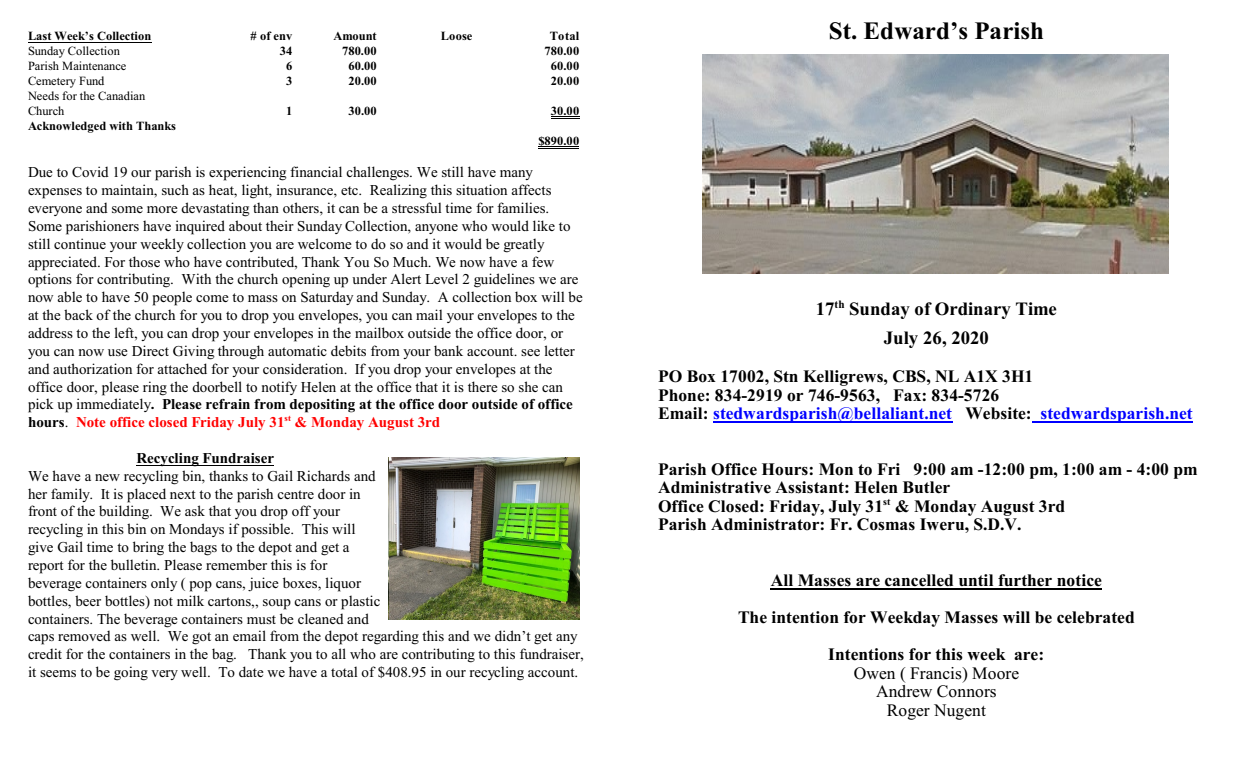
<style>
.page{position:relative;width:1260px;height:765px;background:#fff}
.page>*{position:absolute;margin:0;border:0;box-sizing:border-box;transform-origin:0 0}
.t1{font:700 25px "Times New Roman";color:#000}
.t2{font:700 18.75px/28.4px "Times New Roman";color:#000;text-align:center}
.t3{font:700 17.5px/18.5px "Times New Roman";color:#000}
.t4{font:17.5px/18.5px "Times New Roman";color:#000;text-align:center}
.t5{font:15px/17.9px "Times New Roman";color:#000}
.t6{font:700 15px "Times New Roman";color:#000}
.t7{font:700 12.5px/15px "Times New Roman";color:#000;text-align:right}
.t8{font:12.5px/15px "Times New Roman";color:#000}
.s1{font-weight:700}
.s2{font-weight:700;color:#f00}
.s3{color:#00f}
</style>
<div class="page">
<img style="left:388px;top:457px;width:191px;height:162px">
<hr style="left:28px;top:42px;width:123px;height:1px;background:#000">
<svg style="left:551px;top:116px;width:28px;height:3px"></svg>
<hr style="left:538px;top:146px;width:41px;height:1px;background:#000">
<hr style="left:538px;top:148px;width:41px;height:1px;background:#000">
<hr style="left:136px;top:465px;width:138px;height:1px;background:#000">
<img style="left:702px;top:54px;width:466px;height:220px">
<hr style="left:713px;top:422px;width:239px;height:1px;background:#00f">
<hr style="left:1032px;top:422px;width:161px;height:1px;background:#00f">
<hr style="left:771px;top:588px;width:331px;height:1px;background:#000">
<p class="t7" style="left:28px;top:30px;width:125px">Last Week’s Collection</p>
<p class="t8" style="left:28px;top:45px;width:119px">Sunday Collection<br>Parish Maintenance<br>Cemetery Fund<br>Needs for the Canadian<br>Church</p>
<p class="t7" style="left:28px;top:120px;width:150px">Acknowledged with Thanks</p>
<p class="t7" style="left:251px;top:30px;width:43px"># of env<br>34<br>6<br>3</p>
<p class="t7" style="left:286px;top:105px;width:8px">1</p>
<p class="t7" style="left:333px;top:30px;width:45px">Amount<br>780.00<br>60.00<br>20.00</p>
<p class="t7" style="left:348px;top:105px;width:30px">30.00</p>
<p class="t7" style="left:441px;top:30px;width:33px">Loose</p>
<p class="t7" style="left:545px;top:30px;width:36px;text-align:center">Total<br>780.00<br>60.00<br>20.00</p>
<p class="t7" style="left:551px;top:105px;width:30px">30.00</p>
<p class="t7" style="left:538px;top:135px;width:42px">$890.00</p>
<p class="t5" style="left:28px;top:165px;width:556px">Due to Covid 19 our parish is experiencing financial challenges. We still have many expenses to maintain, such as heat, light, insurance, etc. Realizing this situation affects everyone and some more devastating than others, it can be a stressful time for families.<br>Some parishioners have inquired about their Sunday Collection, anyone who would like to still continue your weekly collection you are welcome to do so and it would be greatly appreciated. For those who have contributed, Thank You So Much. We now have a few options for contributing. With the church opening up under Alert Level 2 guidelines we are now able to have 50 people come to mass on Saturday and Sunday. A collection box will be at the back of the church for you to drop you envelopes, you can mail your envelopes to the address to the left, you can drop your envelopes in the mailbox outside the office door, or you can now use Direct Giving through automatic debits from your bank account. see letter and authorization for attached for your consideration. If you drop your envelopes at the office door, please ring the doorbell to notify Helen at the office that it is there so she can pick up immediately<span class="s1">. Please refrain from depositing at the office door outside of office hours</span>. <span class="s2">Note office closed Friday July 31</span><sup>st</sup> <span class="s2">&amp; Monday August 3rd</span></p>
<p class="t6" style="left:136px;top:453px;width:139px">Recycling Fundraiser</p>
<p class="t5" style="left:28px;top:468px;width:557px">We have a new recycling bin, thanks to Gail Richards and<br>her family. It is placed next to the parish centre door in<br>front of the building. We ask that you drop off your<br>recycling in this bin on Mondays if possible. This will<br>give Gail time to bring the bags to the depot and get a<br>report for the bulletin. Please remember this is for<br>beverage containers only ( pop cans, juice boxes, liquor<br>bottles, beer bottles) not milk cartons,, soup cans or plastic<br>containers. The beverage containers must be cleaned and<br>caps removed as well. We got an email from the depot regarding this and we didn’t get any credit for the containers in the bag. Thank you to all who are contributing to this fundraiser, it seems to be going very well. To date we have a total of $408.95 in our recycling account.</p>
<h1 class="t1" style="left:829px;top:22px;width:217px">St. Edward’s Parish</h1>
<p class="t2" style="left:816px;top:297px;width:243px">17<sup>th</sup> Sunday of Ordinary Time<br>July 26, 2020</p>
<p class="t3" style="left:658px;top:369px;width:536px">PO Box 17002, Stn Kelligrews, CBS, NL A1X 3H1<br>Phone: 834-2919 or 746-9563, Fax: 834-5726<br>Email: <span class="s3">stedwardsparish@bellaliant.net</span> Website: <span class="s3">stedwardsparish.net</span></p>
<p class="t3" style="left:658px;top:461px;width:541px">Parish Office Hours: Mon to Fri 9:00 am -12:00 pm, 1:00 am - 4:00 pm Administrative Assistant: Helen Butler<br>Office Closed: Friday, July 31<sup>st</sup> &amp; Monday August 3rd<br>Parish Administrator: Fr. Cosmas Iweru, S.D.V.</p>
<p class="t3" style="left:738px;top:563px;width:398px;line-height:37px;text-align:center">All Masses are cancelled until further notice<br>The intention for Weekday Masses will be celebrated<br>Intentions for this week are:</p>
<p class="t4" style="left:854px;top:665px;width:167px">Owen ( Francis) Moore<br>Andrew Connors<br>Roger Nugent</p>
</div>
